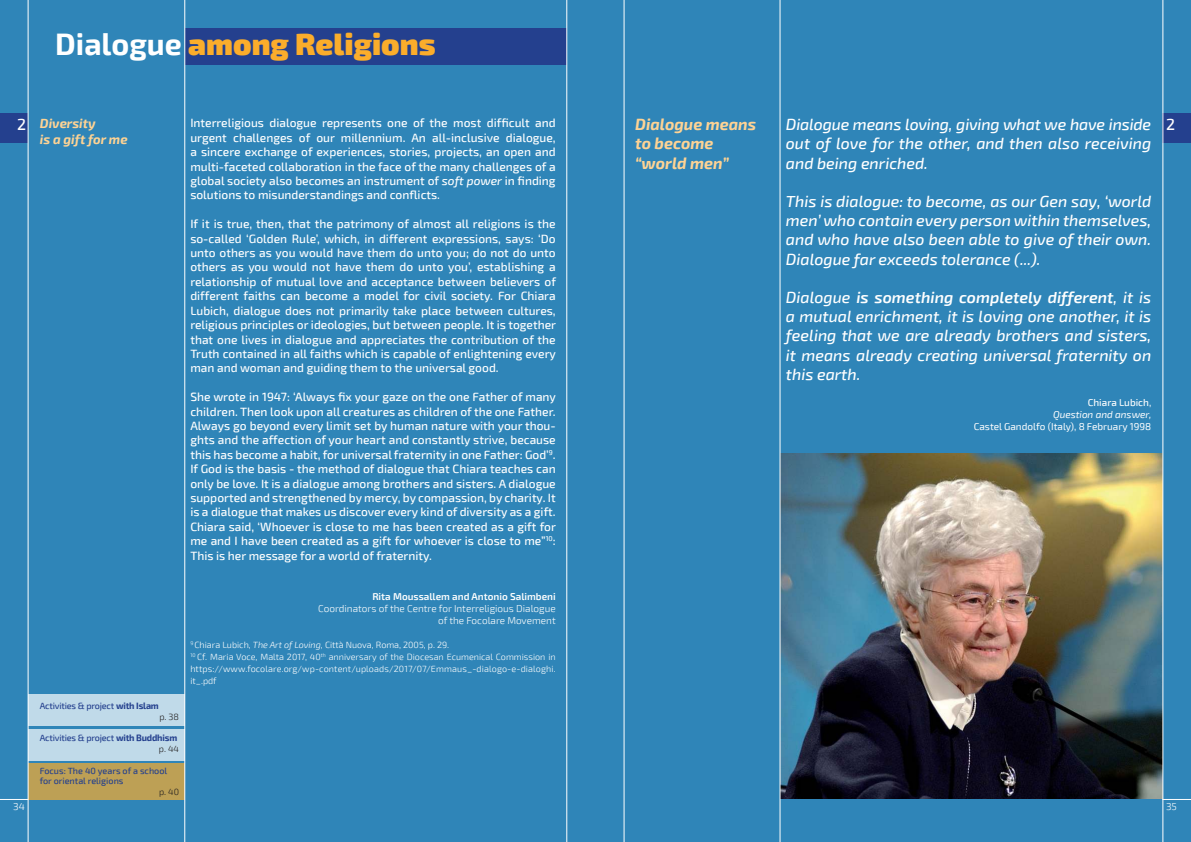
<style>
.page{position:relative;width:1191px;height:842px;background:#fff}
.page>*{position:absolute;margin:0;border:0;box-sizing:border-box;transform-origin:0 0}
.t1{font:900 30.4px "Exo 2";color:#fbad2b}
.t2{font:italic 500 16px/19.2px "Exo 2";color:#fff;text-align:justify}
.t3{font:italic 700 16px/19.2px "Exo 2";color:#fed394}
.t4{font:500 16px "Exo 2";color:#fff}
.t5{font:italic 700 13px/15.6px "Exo 2";color:#fed394}
.t6{font:500 12px/14.4px "Exo 2";color:#fff;text-align:justify}
.t7{font:300 10px/12px "Exo 2";color:#fff;text-align:right}
.t8{font:10px "Exo 2";color:#fff}
.t9{font:600 10px "Exo 2";color:#fff}
.t10{font:italic 10px/12px "Exo 2";color:#fff;text-align:right}
.t11{font:300 9px/12px "Exo 2";color:#fff}
.t12{font:500 9px/10.8px "Exo 2";letter-spacing:-.01em;color:#24408e;text-align:right}
.t13{font:300 9px "Exo 2";color:#221f1f}
.s1{font-weight:700;color:#fff}
.s2{font-weight:500;font-style:normal;font-size:16px;color:#fff}
.s3{font-weight:700}
.s4{font-weight:300;color:#221f1f}
.s5{font-style:italic}
.s6{font-weight:600}
.s7{font-weight:500;font-style:normal}
.s8{font-style:normal}
</style>
<div class="page">
<div style="left:595px;top:0;width:596px;height:842px;background:#2f85b8"></div>
<div style="left:1162px;top:113px;width:29px;height:30px;background:#24408e"></div>
<svg style="left:1163px;top:799px;width:28px;height:1px"></svg>
<hr style="left:623px;top:0;width:1px;height:842px;background:#fff">
<div style="left:0;top:0;width:595px;height:842px;background:#2f85b8"></div>
<div style="left:0;top:113px;width:28px;height:30px;background:#24408e"></div>
<svg style="left:0;top:799px;width:28px;height:1px"></svg>
<div style="left:185px;top:28px;width:382px;height:37px;background:#24408e"></div>
<hr style="left:566px;top:0;width:1px;height:842px;background:#fff">
<div style="left:28px;top:694px;width:157px;height:32px;background:#c0dae9"></div>
<div style="left:28px;top:729px;width:157px;height:31px;background:#c0dae9"></div>
<div style="left:28px;top:763px;width:157px;height:37px;background:#bda055"></div>
<hr style="left:28px;top:0;width:1px;height:842px;background:#fff">
<hr style="left:184px;top:0;width:1px;height:842px;background:#fff">
<img style="left:780px;top:454px;width:382px;height:345px">
<hr style="left:779px;top:0;width:1px;height:842px;background:#fff">
<hr style="left:1162px;top:0;width:1px;height:842px;background:#fff">
<h1 class="t1" style="left:55px;top:33px;width:382px"><span class="s1">Dialogue</span> among Religions</h1>
<p class="t5" style="left:40px;top:117px;width:89px;text-indent:-23px"><span class="s2">2</span> Diversity<br>is a gift for me</p>
<p class="t12" style="left:40px;top:701px;width:121px">Activities &amp; project <span class="s3">with Islam</span></p>
<p class="t7" style="left:13px;top:801px;width:13px">34</p>
<p class="t13" style="left:159px;top:712px;width:21px">p. 38</p>
<p class="t12" style="left:40px;top:733px;width:141px">Activities &amp; project <span class="s3">with Buddhism </span><span class="s4">p. 44</span></p>
<p class="t12" style="left:40px;top:766px;width:129px;text-align:left">Focus: The 40 years of a school for oriental religions</p>
<p class="t13" style="left:159px;top:788px;width:22px">p. 40</p>
<p class="t6" style="left:190px;top:116px;width:367px">Interreligious dialogue represents one of the most difficult and urgent challenges of our millennium. An all-inclusive dialogue, a sincere exchange of experiences, stories, projects, an open and multi-faceted collaboration in the face of the many challenges of a global society also becomes an instrument of <span class="s5">soft power</span> in finding solutions to misunderstandings and conflicts.</p>
<p class="t6" style="left:190px;top:218px;width:367px">If it is true, then, that the patrimony of almost all religions is the so-called ‘Golden Rule’, which, in different expressions, says: ‘Do unto others as you would have them do unto you; do not do unto others as you would not have them do unto you’, establishing a relationship of mutual love and acceptance between believers of different faiths can become a model for civil society. For Chiara Lubich, dialogue does not primarily take place between cultures, religious principles or ideologies, but between people. It is together that one lives in dialogue and appreciates the contribution of the Truth contained in all faiths which is capable of enlightening every man and woman and guiding them to the universal good.</p>
<p class="t6" style="left:190px;top:390px;width:367px">She wrote in 1947: ‘Always fix your gaze on the one Father of many children. Then look upon all creatures as children of the one Father.<br>Always go beyond every limit set by human nature with your thou&shy;ghts and the affection of your heart and constantly strive, because this has become a habit, for universal fraternity in one Father: God’<sup>9</sup>.<br>If God is the basis - the method of dialogue that Chiara teaches can only be love. It is a dialogue among brothers and sisters. A dialogue supported and strengthened by mercy, by compassion, by charity. It is a dialogue that makes us discover every kind of diversity as a gift.<br>Chiara said, ‘Whoever is close to me has been created as a gift for me and I have been created as a gift for whoever is close to me”<sup>10</sup>:<br>This is her message for a world of fraternity.</p>
<p class="t9" style="left:372px;top:591px;width:185px">Rita Moussallem and Antonio Salimbeni</p>
<p class="t7" style="left:318px;top:604px;width:239px">Coordinators of the Centre for Interreligious Dialogue of the Focolare Movement</p>
<p class="t11" style="left:190px;top:640px;width:367px"><sup>9</sup> Chiara Lubich, <span class="s5">The Art of Loving</span>, Città Nuova, Roma, 2005, p. 29.<br><sup>10</sup> Cf. Maria Voce, Malta 2017, 40<sup>th</sup> anniversary of the Diocesan Ecumenical Commission in https://www.focolare.org/wp-content/uploads/2017/07/Emmaus_-dialogo-e-dialoghi. it_.pdf</p>
<h2 class="t3" style="left:635px;top:117px;width:122px">Dialogue means to become “world men”</h2>
<h2 class="t2" style="left:786px;top:116px;width:367px">Dialogue means loving, giving what we have inside out of love for the other, and then also receiving and being enriched.</h2>
<h2 class="t2" style="left:786px;top:193px;width:367px">This is dialogue: to become, as our Gen say, ‘world men’ who contain every person within themselves, and who have also been able to give of their own.<br>Dialogue far exceeds tolerance (...).</h2>
<h2 class="t2" style="left:786px;top:289px;width:367px">Dialogue <span class="s6">is something completely different</span>, it is a mutual enrichment, it is loving one another, it is feeling that we are already brothers and sisters, it means already creating universal fraternity on this earth.</h2>
<p class="t10" style="left:1053px;top:398px;width:100px"><span class="s7">Chiara Lubich</span><span class="s8">,<br></span>Question and answer,</p>
<p class="t8" style="left:973px;top:422px;width:179px">Castel Gandolfo (Italy), 8 February 1998</p>
<h2 class="t4" style="left:1166px;top:119px;width:11px">2</h2>
<p class="t7" style="left:1166px;top:801px;width:12px">35</p>
</div>
